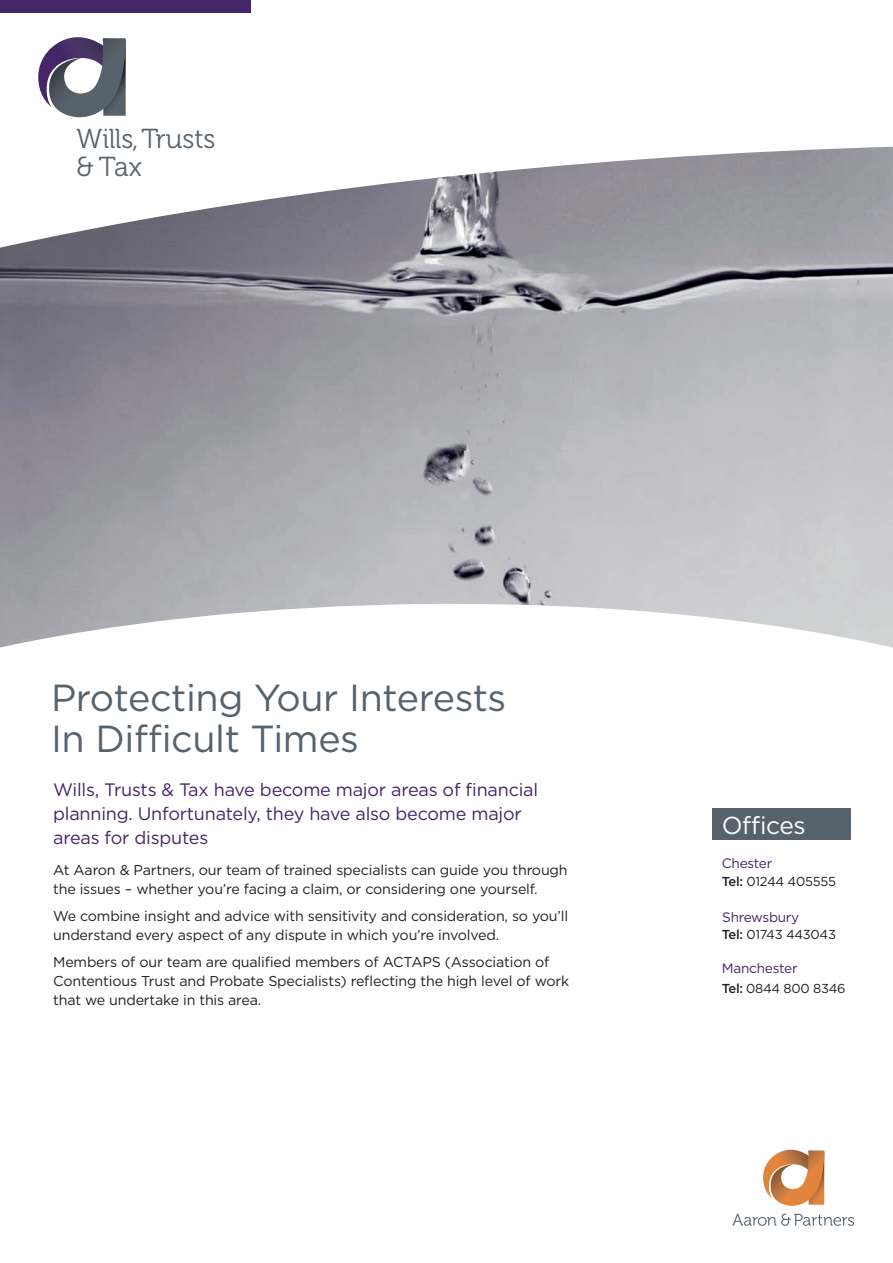
<style>
.page{position:relative;width:893px;height:1263px;background:#fff}
.page>*{position:absolute;margin:0;border:0;box-sizing:border-box;transform-origin:0 0}
.t1{font:37.65px/41.7px "Gotham";letter-spacing:-.01em;color:#56626c}
.t2{font:27.45px/28px "Museo 300";color:#56626c}
.t3{font:24.45px "Gotham";color:#fff}
.t4{font:18px/24px "Gotham";letter-spacing:-.01em;color:#442668}
.t5{font:14.25px/18.8px "Gotham";letter-spacing:-.01em;color:#231f20}
.t6{font:13.65px "Gotham";letter-spacing:-.02em;color:#442668}
.t7{font:12.9px "Gotham";letter-spacing:-.02em;color:#231f20}
.s1{font-weight:500}
</style>
<div class="page">
<img style="left:0;top:250px;width:893px;height:352px">
<svg style="left:0;top:146px;width:893px;height:104px"></svg>
<svg style="left:0;top:602px;width:893px;height:238px"></svg>
<div style="left:0;top:0;width:251px;height:13px;background:#442668"></div>
<div style="left:712px;top:808px;width:139px;height:31px;background:#56626c"></div>
<svg style="left:732px;top:1213px;width:122px;height:13px"></svg>
<svg style="left:763px;top:1150px;width:62px;height:56px"></svg>
<svg style="left:38px;top:37px;width:88px;height:81px"></svg>
<h2 class="t2" style="left:77px;top:126px;width:141px">Wills,Trusts &amp; Tax</h2>
<h1 class="t1" style="left:51px;top:675px;width:457px">Protecting Your Interests<br>In Difficult Times</h1>
<p class="t4" style="left:53px;top:777px;width:487px">Wills, Trusts &amp; Tax have become major areas of financial planning. Unfortunately, they have also become major areas for disputes</p>
<p class="t5" style="left:53px;top:860px;width:516px">At Aaron &amp; Partners, our team of trained specialists can guide you through the issues – whether you’re facing a claim, or considering one yourself.</p>
<p class="t5" style="left:53px;top:906px;width:517px">We combine insight and advice with sensitivity and consideration, so you’ll understand every aspect of any dispute in which you’re involved.</p>
<p class="t5" style="left:53px;top:953px;width:517px">Members of our team are qualified members of ACTAPS (Association of<br>Contentious Trust and Probate Specialists) reflecting the high level of work that we undertake in this area.</p>
<h3 class="t3" style="left:722px;top:810px;width:85px">Offices</h3>
<p class="t6" style="left:722px;top:854px;width:52px">Chester</p>
<p class="t7" style="left:722px;top:873px;width:116px"><span class="s1">Tel:</span> 01244 405555</p>
<p class="t6" style="left:722px;top:908px;width:78px">Shrewsbury</p>
<p class="t7" style="left:722px;top:927px;width:116px"><span class="s1">Tel:</span> 01743 443043</p>
<p class="t6" style="left:722px;top:959px;width:77px">Manchester</p>
<p class="t7" style="left:722px;top:980px;width:125px"><span class="s1">Tel:</span> 0844 800 8346</p>
</div>
